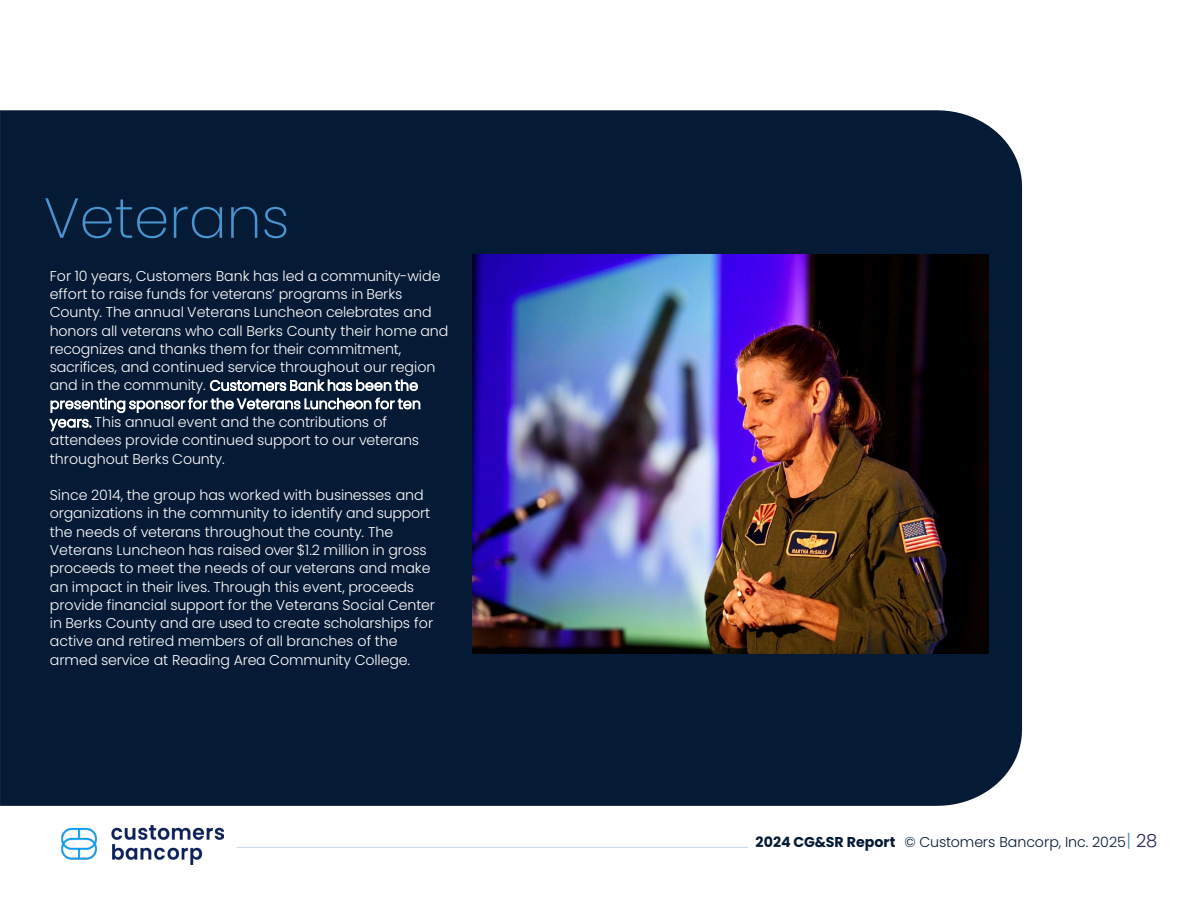
<style>
.page{position:relative;width:1188px;height:918px;background:#fff}
.page>*{position:absolute;margin:0;border:0;box-sizing:border-box;transform-origin:0 0}
.t1{font:200 56.4px "Poppins";color:#4894d0}
.t2{font:300 14.25px/18.3px "Poppins";letter-spacing:-.005em;color:#fff}
.t3{font:300 14.25px "Poppins";letter-spacing:-.005em;color:#041a34}
.s1{font-weight:700}
.s2{font-size:18px;color:#4894d0}
.s3{font-size:18px;color:#20255a}
</style>
<div class="page">
<img style="left:62px;top:825px;width:162px;height:39px">
<svg style="left:237px;top:847px;width:511px;height:1px"></svg>
<div style="left:0;top:110px;width:1022px;height:696px;background:#051a34"></div>
<img style="left:472px;top:254px;width:516px;height:399px">
<p class="t1" style="left:44px;top:185px;width:247px">Veterans</p>
<p class="t2" style="left:50px;top:267px;width:400px">For 10 years, Customers Bank has led a community-wide effort to raise funds for veterans’ programs in Berks County. The annual Veterans Luncheon celebrates and honors all veterans who call Berks County their home and recognizes and thanks them for their commitment, sacrifices, and continued service throughout our region and in the community. Customers Bank has been the presenting sponsor for the Veterans Luncheon for ten years. This annual event and the contributions of attendees provide continued support to our veterans throughout Berks County.</p>
<p class="t2" style="left:50px;top:486px;width:387px">Since 2014, the group has worked with businesses and organizations in the community to identify and support the needs of veterans throughout the county. The Veterans Luncheon has raised over $1.2 million in gross proceeds to meet the needs of our veterans and make an impact in their lives. Through this event, proceeds provide financial support for the Veterans Social Center in Berks County and are used to create scholarships for active and retired members of all branches of the armed service at Reading Area Community College.</p>
<p class="t3" style="left:756px;top:833px;width:403px"><span class="s1">2024 CG&amp;SR Report</span> © Customers Bancorp, Inc. 2025<span class="s2">|</span> <span class="s3">28</span></p>
</div>
